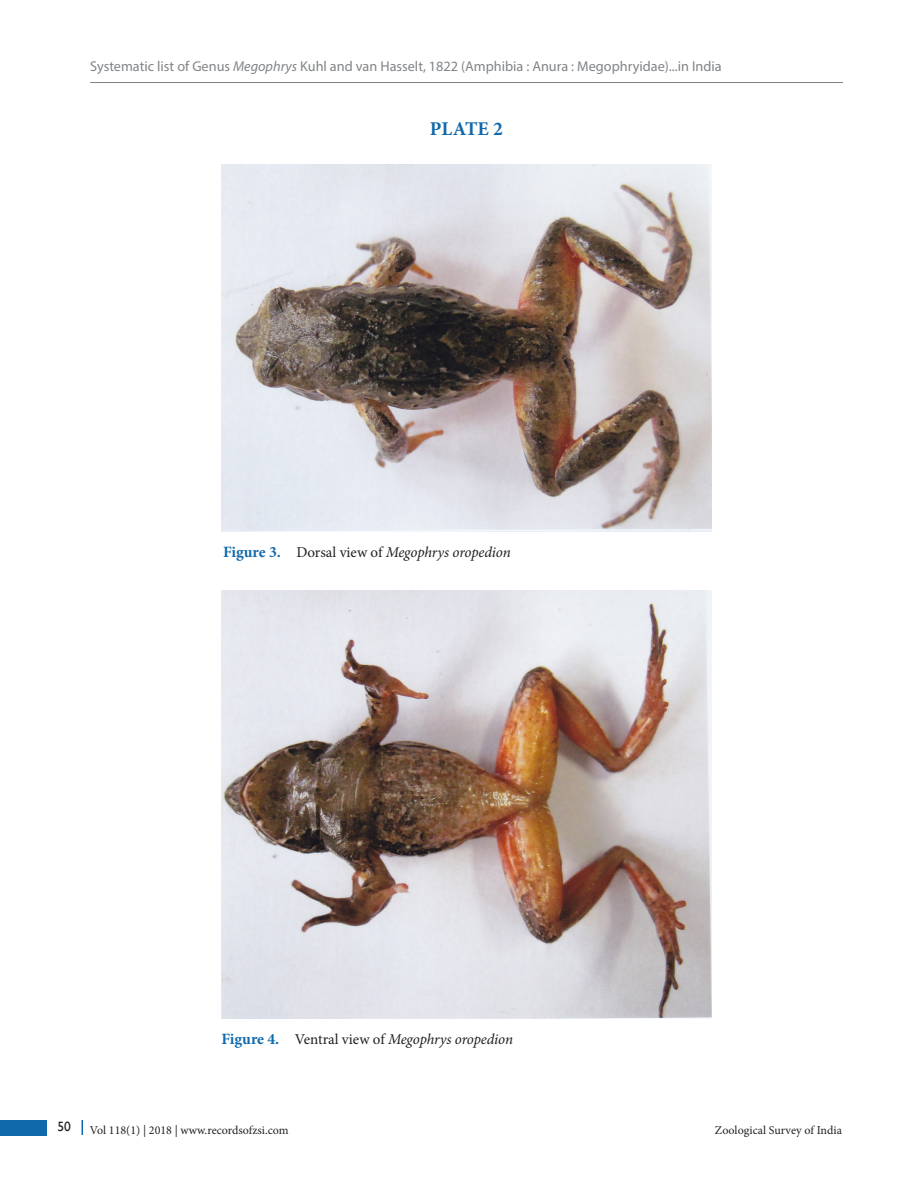
<style>
.page{position:relative;width:918px;height:1188px;background:#fff}
.page>*{position:absolute;margin:0;border:0;box-sizing:border-box;transform-origin:0 0}
.Body_SubHead1{font:700 19.5px "Minion Pro";letter-spacing:-.005em;color:#0f69ab}
.FigureTitle{font:italic 15px "Minion Pro";letter-spacing:-.01em;color:#231f20}
.t1{font:14.25px "Myriad Pro";color:#818487}
.t2{font:13.5px "Gill Sans";color:#231f20}
.t3{font:12px "Minion Pro";color:#231f20}
.s1{font-style:italic}
.s2{font-weight:700;font-style:normal;font-size:15.75px;color:#0f69ab}
.s3{font-style:normal}
</style>
<div class="page">
<div style="left:0;top:1120px;width:47px;height:15px;background:#0f69ab"></div>
<svg style="left:82px;top:1120px;width:1px;height:15px"></svg>
<hr style="left:90px;top:82px;width:753px;height:1px;background:#818487">
<img style="left:221px;top:164px;width:490px;height:368px">
<img style="left:221px;top:590px;width:490px;height:428px">
<p class="t1" style="left:90px;top:57px;width:633px">Systematic list of Genus <span class="s1">Megophrys</span> Kuhl and van Hasselt, 1822 (Amphibia : Anura : Megophryidae)...in India</p>
<p class="Body_SubHead1" style="left:430px;top:115px;width:74px">PLATE 2</p>
<p class="FigureTitle" style="left:223px;top:542px;width:289px"><span class="s2">Figure 3.</span> <span class="s3">Dorsal view of</span> Megophrys oropedion</p>
<p class="FigureTitle" style="left:221px;top:1029px;width:293px"><span class="s2">Figure 4.</span> <span class="s3">Ventral view of</span> Megophrys oropedion</p>
<p class="t2" style="left:57px;top:1119px;width:15px">50</p>
<p class="t3" style="left:90px;top:1122px;width:200px">Vol 118(1) | 2018 | www.recordsofzsi.com</p>
<p class="t3" style="left:715px;top:1122px;width:129px">Zoological Survey of India</p>
</div>
